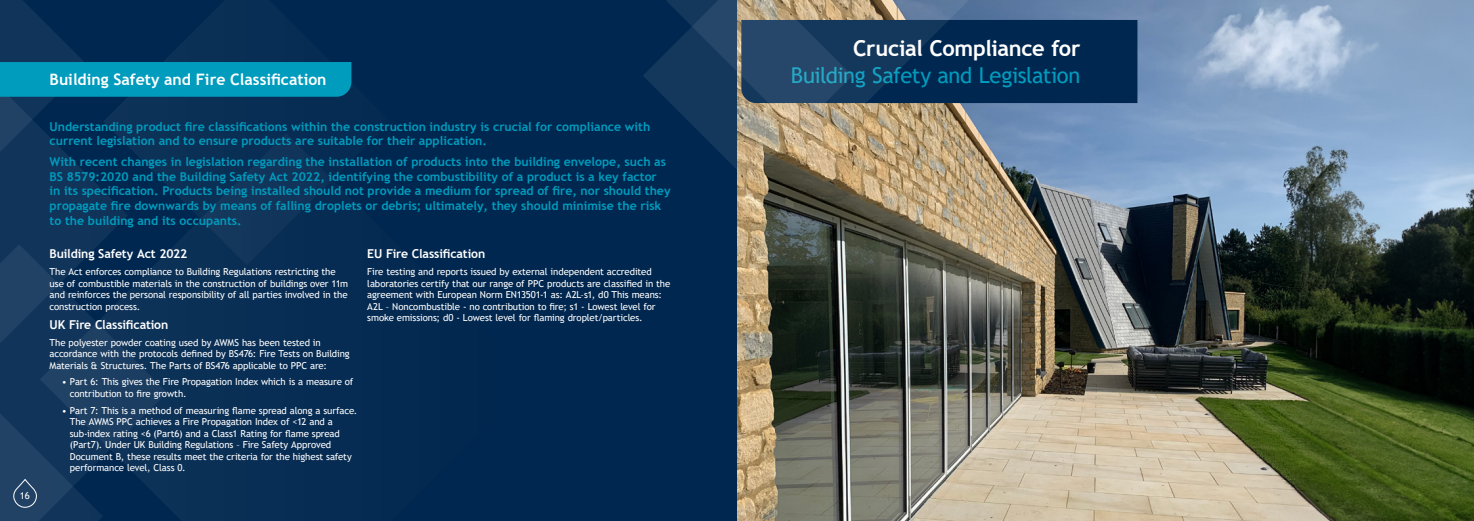
<style>
.page{position:relative;width:1474px;height:521px;background:#fff}
.page>*{position:absolute;margin:0;border:0;box-sizing:border-box;transform-origin:0 0}
.t1{font:21.88px "Trebuchet MS";letter-spacing:-.02em;color:#009cbe}
.t2{font:700 21.88px "Trebuchet MS";letter-spacing:-.015em;color:#fff}
.t3{font:700 15.75px "Trebuchet MS";color:#fff}
.t4{font:700 12.25px/14.7px "Trebuchet MS";color:#009cbe}
.t5{font:700 12.25px "Trebuchet MS";letter-spacing:-.015em;color:#fff}
.t6{font:9.62px/11.5px "Trebuchet MS";letter-spacing:-.01em;color:#fff}
</style>
<div class="page">
<div style="left:0;top:0;width:737px;height:521px;background:#00274f"></div>
<svg style="left:40px;top:265px;width:184px;height:256px;fill:#0c3157"></svg>
<svg style="left:133px;top:62px;width:219px;height:203px;fill:#0b3056"></svg>
<svg style="left:0;top:151px;width:128px;height:192px;fill:#10345a"></svg>
<svg style="left:0;top:0;width:351px;height:151px"></svg>
<img style="left:737px;top:0;width:736px;height:521px">
<div style="left:968px;top:20px;width:169px;height:83px;background:#00274f"></div>
<svg style="left:643px;top:53px;width:209px;height:127px"></svg>
<svg style="left:666px;top:0;width:302px;height:152px;background:#4d5d6a"></svg>
<svg style="left:0;top:345px;width:103px;height:176px"></svg>
<p class="t6" style="left:20px;top:490px;width:12px">16</p>
<h2 class="t3" style="left:50px;top:70px;width:278px">Building Safety and Fire Classification</h2>
<p class="t4" style="left:50px;top:119px;width:602px">Understanding product fire classifications within the construction industry is crucial for compliance with current legislation and to ensure products are suitable for their application.</p>
<p class="t4" style="left:50px;top:154px;width:622px">With recent changes in legislation regarding the installation of products into the building envelope, such as BS 8579:2020 and the Building Safety Act 2022, identifying the combustibility of a product is a key factor in its specification. Products being installed should not provide a medium for spread of fire, nor should they propagate fire downwards by means of falling droplets or debris; ultimately, they should minimise the risk to the building and its occupants.</p>
<p class="t5" style="left:50px;top:246px;width:139px">Building Safety Act 2022</p>
<p class="t6" style="left:50px;top:266px;width:300px">The Act enforces compliance to Building Regulations restricting the use of combustible materials in the construction of buildings over 11m and reinforces the personal responsibility of all parties involved in the construction process.</p>
<p class="t5" style="left:50px;top:317px;width:120px">UK Fire Classification</p>
<p class="t6" style="left:50px;top:336px;width:302px">The polyester powder coating used by AWMS has been tested in accordance with the protocols defined by BS476: Fire Tests on Building<br>Materials &amp; Structures. The Parts of BS476 applicable to PPC are:</p>
<p class="t6" style="left:70px;top:376px;width:285px;text-indent:-8px">• Part 6: This gives the Fire Propagation Index which is a measure of contribution to fire growth.</p>
<p class="t6" style="left:70px;top:404px;width:289px;text-indent:-8px">• Part 7: This is a method of measuring flame spread along a surface.<br>The AWMS PPC achieves a Fire Propagation Index of &lt;12 and a sub-index rating &lt;6 (Part6) and a Class1 Rating for flame spread (Part7). Under UK Building Regulations – Fire Safety Approved Document B, these results meet the criteria for the highest safety performance level, Class 0.</p>
<p class="t5" style="left:367px;top:246px;width:119px">EU Fire Classification</p>
<p class="t6" style="left:367px;top:266px;width:304px">Fire testing and reports issued by external independent accredited laboratories certify that our range of PPC products are classified in the agreement with European Norm EN13501-1 as: A2L–s1, d0 This means:<br>A2L – Noncombustible - no contribution to fire; s1 - Lowest level for smoke emissions; d0 - Lowest level for flaming droplet/particles.</p>
<h1 class="t2" style="left:853px;top:35px;width:229px">Crucial Compliance for</h1>
<h1 class="t1" style="left:791px;top:61px;width:291px">Building Safety and Legislation</h1>
</div>
